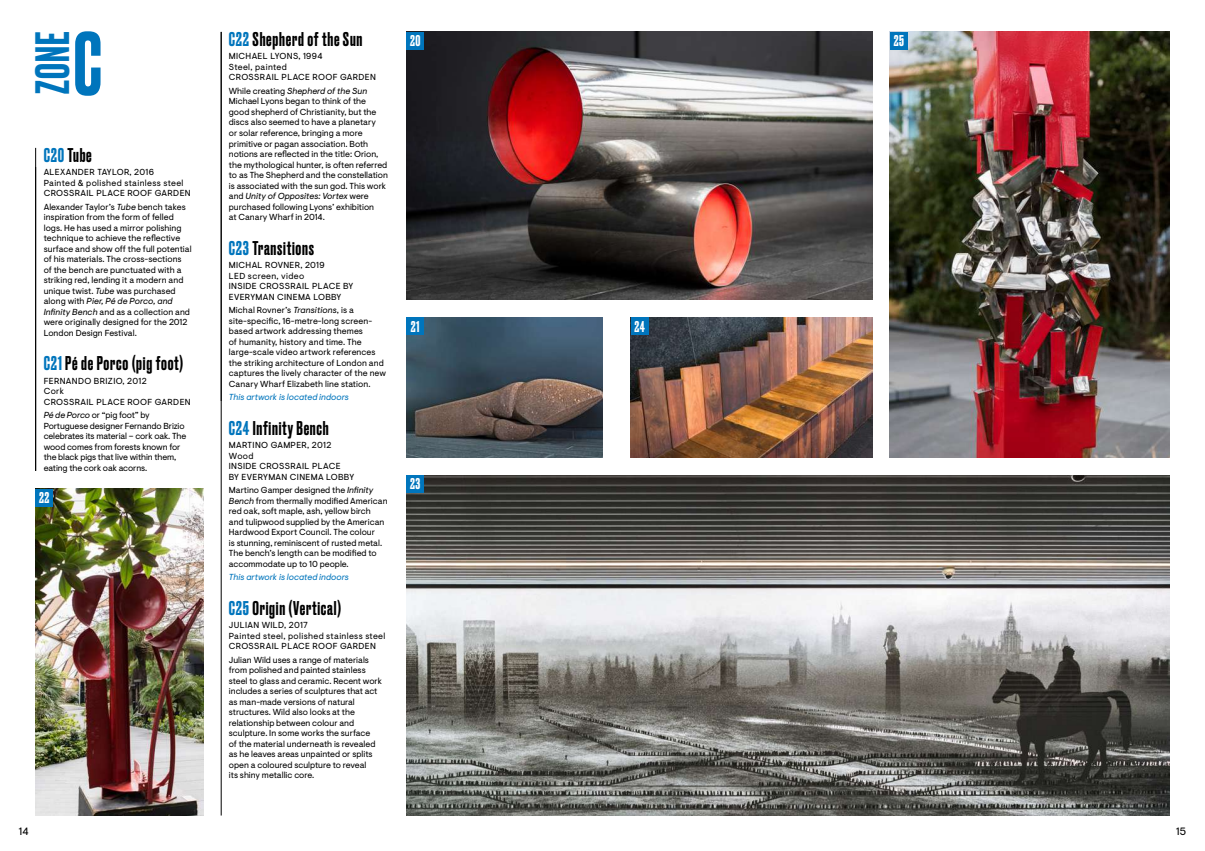
<style>
.page{position:relative;width:1205px;height:851px;background:#fff}
.page>*{position:absolute;margin:0;border:0;box-sizing:border-box;transform-origin:0 0}
.t1{font:500 84.75px "Druk";color:#0075bc}
.t2{font:500 45.38px "Druk";color:#0075bc}
.t3{font:500 18.75px "Druk";letter-spacing:.04em;color:#000}
.t4{font:500 14.75px "Druk";letter-spacing:.04em;color:#fff}
.t5{font:10.62px "Visuelt";color:#000}
.t6{font:8.75px/10.5px "Visuelt";color:#000}
.t7{font:8.75px/10.5px "Visuelt";letter-spacing:.04em;color:#000}
.t8{font:italic 8.75px "Visuelt";color:#0075bc}
.s1{color:#0075bc}
.s2{font-style:italic}
</style>
<div class="page">
<img style="left:406px;top:475px;width:763px;height:340px">
<div style="left:406px;top:475px;width:18px;height:18px;background:#0075bc"></div>
<img style="left:35px;top:488px;width:168px;height:327px">
<div style="left:35px;top:488px;width:18px;height:18px;background:#0075bc"></div>
<img style="left:406px;top:32px;width:466px;height:267px">
<div style="left:406px;top:32px;width:18px;height:18px;background:#0075bc"></div>
<img style="left:631px;top:317px;width:241px;height:140px">
<div style="left:631px;top:317px;width:17px;height:18px;background:#0075bc"></div>
<img style="left:406px;top:317px;width:196px;height:140px">
<div style="left:406px;top:317px;width:18px;height:18px;background:#0075bc"></div>
<img style="left:890px;top:32px;width:279px;height:425px">
<div style="left:890px;top:32px;width:17px;height:18px;background:#0075bc"></div>
<hr style="left:221px;top:32px;width:1px;height:783px;background:#000">
<hr style="left:35px;top:148px;width:1px;height:323px;background:#000">
<h2 class="t2" style="left:21px;top:94px;width:64px;rotate:-90deg">ZONE</h2>
<h1 class="t1" style="left:73px;top:6px;width:30px">C</h1>
<h3 class="t3" style="left:44px;top:142px;width:50px"><span class="s1">C20</span> Tube</h3>
<p class="t7" style="left:44px;top:167px;width:148px">ALEXANDER TAYLOR, 2016<br>Painted &amp; polished stainless steel<br>CROSSRAIL PLACE ROOF GARDEN</p>
<p class="t6" style="left:44px;top:202px;width:149px">Alexander Taylor’s <span class="s2">Tube</span> bench takes inspiration from the form of felled logs. He has used a mirror polishing technique to achieve the reflective surface and show off the full potential of his materials. The cross-sections of the bench are punctuated with a striking red, lending it a modern and unique twist. <span class="s2">Tube</span> was purchased along with <span class="s2">Pier, Pé de Porco, and Infinity Bench</span> and as a collection and were originally designed for the 2012<br>London Design Festival.</p>
<h3 class="t3" style="left:44px;top:350px;width:141px"><span class="s1">C21</span> Pé de Porco (pig foot)</h3>
<p class="t7" style="left:44px;top:376px;width:148px">FERNANDO BRIZIO, 2012<br>Cork<br>CROSSRAIL PLACE ROOF GARDEN</p>
<p class="t6" style="left:44px;top:410px;width:144px"><span class="s2">Pé de Porco</span> or “pig foot” by Portuguese designer Fernando Brizio celebrates its material – cork oak. The wood comes from forests known for the black pigs that live within them, eating the cork oak acorns.</p>
<h3 class="t4" style="left:39px;top:487px;width:12px">22</h3>
<h3 class="t3" style="left:229px;top:26px;width:135px"><span class="s1">C22</span> Shepherd of the Sun</h3>
<p class="t7" style="left:229px;top:51px;width:148px">MICHAEL LYONS, 1994<br>Steel, painted<br>CROSSRAIL PLACE ROOF GARDEN</p>
<p class="t6" style="left:229px;top:86px;width:160px">While creating <span class="s2">Shepherd of the Sun </span>Michael Lyons began to think of the good shepherd of Christianity, but the discs also seemed to have a planetary<br>or solar reference, bringing a more primitive or pagan association. Both notions are reflected in the title: Orion, the mythological hunter, is often referred to as The Shepherd and the constellation is associated with the sun god. This work and <span class="s2">Unity of Opposites: Vortex</span> were purchased following Lyons’ exhibition<br>at Canary Wharf in 2014.</p>
<h3 class="t3" style="left:229px;top:235px;width:87px"><span class="s1">C23</span> Transitions</h3>
<p class="t7" style="left:229px;top:260px;width:126px">MICHAL ROVNER, 2019<br>LED screen, video<br>INSIDE CROSSRAIL PLACE BY<br>EVERYMAN CINEMA LOBBY</p>
<p class="t6" style="left:229px;top:305px;width:159px">Michal Rovner’s <span class="s2">Transitions</span>, is a site-specific, 16-metre-long screen&shy;based artwork addressing themes<br>of humanity, history and time. The large-scale video artwork references the striking architecture of London and captures the lively character of the new Canary Wharf Elizabeth line station.</p>
<p class="t8" style="left:229px;top:392px;width:122px">This artwork is located indoors</p>
<h3 class="t3" style="left:229px;top:415px;width:101px"><span class="s1">C24</span> Infinity Bench</h3>
<p class="t7" style="left:229px;top:440px;width:127px">MARTINO GAMPER, 2012<br>Wood<br>INSIDE CROSSRAIL PLACE<br>BY EVERYMAN CINEMA LOBBY</p>
<p class="t6" style="left:229px;top:485px;width:160px">Martino Gamper designed the <span class="s2">Infinity Bench</span> from thermally modified American red oak, soft maple, ash, yellow birch and tulipwood supplied by the American Hardwood Export Council. The colour<br>is stunning, reminiscent of rusted metal.<br>The bench’s length can be modified to accommodate up to 10 people.</p>
<p class="t8" style="left:229px;top:572px;width:122px">This artwork is located indoors</p>
<h3 class="t3" style="left:229px;top:594px;width:114px"><span class="s1">C25</span> Origin (Vertical)</h3>
<p class="t7" style="left:229px;top:620px;width:158px">JULIAN WILD, 2017<br>Painted steel, polished stainless steel<br>CROSSRAIL PLACE ROOF GARDEN</p>
<p class="t6" style="left:229px;top:654px;width:155px">Julian Wild uses a range of materials from polished and painted stainless steel to glass and ceramic. Recent work includes a series of sculptures that act as man-made versions of natural structures. Wild also looks at the relationship between colour and sculpture. In some works the surface<br>of the material underneath is revealed as he leaves areas unpainted or splits open a coloured sculpture to reveal<br>its shiny metallic core.</p>
<h3 class="t4" style="left:410px;top:31px;width:12px">20</h3>
<h3 class="t4" style="left:411px;top:316px;width:10px">21</h3>
<h3 class="t4" style="left:634px;top:316px;width:12px">24</h3>
<h3 class="t4" style="left:410px;top:474px;width:12px">23</h3>
<h3 class="t4" style="left:893px;top:31px;width:12px">25</h3>
<p class="t5" style="left:19px;top:824px;width:11px">14</p>
<p class="t5" style="left:1176px;top:824px;width:12px">15</p>
</div>
